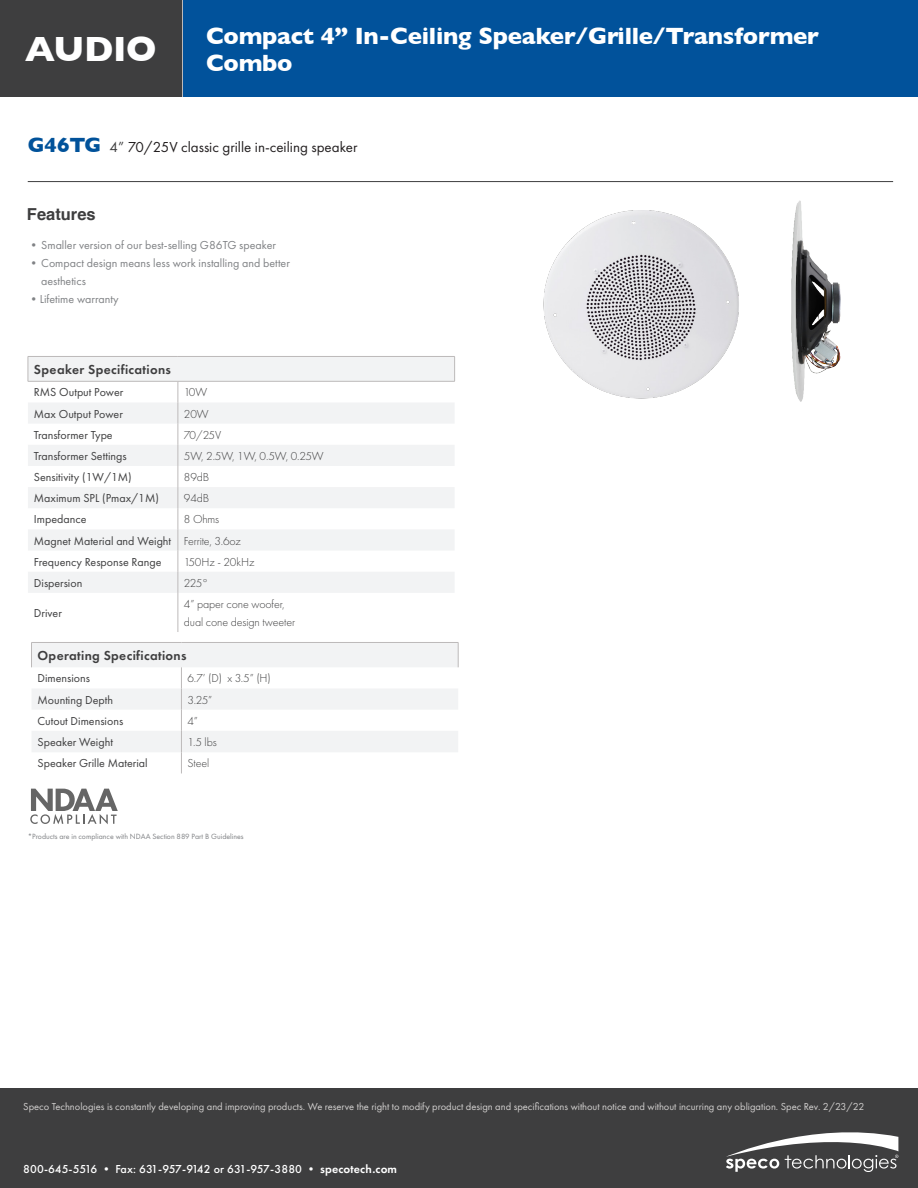
<style>
.page{position:relative;width:918px;height:1188px;background:#fff}
.page>*{position:absolute;margin:0;border:0;box-sizing:border-box;transform-origin:0 0}
.PRODUCT_NAME{font:700 35.7px "Gill Sans";letter-spacing:-.01em;color:#fff}
.PRODUCT_NAME-2{font:700 24px "Gill Sans";letter-spacing:-.01em;color:#fff}
.DESCRIPTIONS{font:700 16.5px "Helvetica";color:#3e3e3f}
.PRODUCT_NAME-3{font:15px "Futura PT";color:#231f20}
.DESCRIPTIONS-2{font:600 13.5px "Futura PT";letter-spacing:.025em;color:#3e3e3f}
.DESCRIPTIONS-3{font:12px "Futura PT";color:#3e3e3f}
.DESCRIPTIONS-4{font:300 12px "Futura PT";letter-spacing:-.01em;color:#3e3e3f}
.DESCRIPTIONS-5{font:12px/18px "Futura PT";color:#808285}
.ADDRESS{font:500 12px "Futura PT";letter-spacing:-.015em;color:#fff}
.DESCRIPTIONS-6{font:10.5px "Futura PT";color:#d1cfce}
.DESCRIPTIONS-7{font:7.8px "Futura PT";color:#808285}
.s1{font-family:"Gill Sans";font-weight:700;font-size:21px;color:#01529a}
.s2{color:#3e3e3f}
.s3{font-weight:600}
</style>
<div class="page">
<hr style="left:181px;top:0;width:3px;height:96px;background:#bdbaba">
<div style="left:184px;top:0;width:734px;height:96px;background:#01529b"></div>
<div style="left:0;top:0;width:181px;height:96px;background:#3e3e3f"></div>
<div style="left:0;top:1088px;width:918px;height:100px;background:#3e3e3f"></div>
<hr style="left:28px;top:181px;width:865px;height:1px;background:#3e3e3f">
<svg style="left:726px;top:1132px;width:172px;height:40px"></svg>
<svg style="left:28px;top:357px;width:426px;height:236px;fill:#f2f3f4"></svg>
<svg style="left:454px;top:357px;width:1px;height:24px"></svg>
<svg style="left:178px;top:382px;width:1px;height:211px"></svg>
<hr style="left:178px;top:593px;width:1px;height:39px;background:#bdbaba">
<hr style="left:28px;top:356px;width:150px;height:1px;background:#bdbaba">
<svg style="left:28px;top:357px;width:1px;height:24px"></svg>
<hr style="left:178px;top:356px;width:277px;height:1px;background:#bdbaba">
<hr style="left:28px;top:381px;width:150px;height:1px;background:#bdbaba">
<hr style="left:178px;top:381px;width:277px;height:1px;background:#bdbaba">
<svg style="left:32px;top:643px;width:426px;height:109px;fill:#f2f3f4"></svg>
<svg style="left:458px;top:643px;width:1px;height:24px"></svg>
<svg style="left:181px;top:667px;width:1px;height:106px"></svg>
<hr style="left:31px;top:642px;width:150px;height:1px;background:#bdbaba">
<svg style="left:31px;top:643px;width:1px;height:24px"></svg>
<hr style="left:181px;top:642px;width:277px;height:1px;background:#bdbaba">
<img style="left:543px;top:210px;width:196px;height:189px">
<img style="left:791px;top:200px;width:50px;height:202px">
<svg style="left:30px;top:789px;width:88px;height:35px"></svg>
<p class="PRODUCT_NAME" style="left:25px;top:21px;width:133px">AUDIO</p>
<p class="PRODUCT_NAME-2" style="left:206px;top:17px;width:615px">Compact 4” In-Ceiling Speaker/Grille/Transformer</p>
<p class="PRODUCT_NAME-2" style="left:206px;top:44px;width:88px">Combo</p>
<p class="PRODUCT_NAME-3" style="left:28px;top:138px;width:331px"><span class="s1">G46TG</span> <span class="s2">4”</span> 70/25V classic grille in-ceiling speaker</p>
<p class="DESCRIPTIONS" style="left:27px;top:201px;width:70px">Features</p>
<p class="DESCRIPTIONS-5" style="left:28px;top:236px;width:250px">•Smaller version of our best-selling G86TG speaker</p>
<p class="DESCRIPTIONS-5" style="left:41px;top:254px;width:250px;text-indent:-14px">•Compact design means less work installing and better aesthetics</p>
<p class="DESCRIPTIONS-5" style="left:28px;top:290px;width:93px">•Lifetime warranty</p>
<p class="DESCRIPTIONS-2" style="left:34px;top:361px;width:139px">Speaker Specifications</p>
<p class="DESCRIPTIONS-3" style="left:34px;top:385px;width:91px">RMS Output Power</p>
<p class="DESCRIPTIONS-4" style="left:184px;top:386px;width:25px">10W</p>
<p class="DESCRIPTIONS-3" style="left:34px;top:407px;width:91px">Max Output Power</p>
<p class="DESCRIPTIONS-4" style="left:184px;top:407px;width:26px">20W</p>
<p class="DESCRIPTIONS-3" style="left:34px;top:428px;width:80px">Transformer Type</p>
<p class="DESCRIPTIONS-4" style="left:184px;top:428px;width:39px">70/25V</p>
<p class="DESCRIPTIONS-3" style="left:34px;top:449px;width:94px">Transformer Settings</p>
<p class="DESCRIPTIONS-4" style="left:184px;top:449px;width:141px">5W, 2.5W, 1W, 0.5W, 0.25W</p>
<p class="DESCRIPTIONS-3" style="left:34px;top:470px;width:99px">Sensitivity (1W/1M)</p>
<p class="DESCRIPTIONS-4" style="left:184px;top:470px;width:27px">89dB</p>
<p class="DESCRIPTIONS-3" style="left:34px;top:491px;width:127px">Maximum SPL (Pmax/1M)</p>
<p class="DESCRIPTIONS-4" style="left:184px;top:491px;width:27px">94dB</p>
<p class="DESCRIPTIONS-3" style="left:34px;top:512px;width:54px">Impedance</p>
<p class="DESCRIPTIONS-4" style="left:184px;top:513px;width:37px">8 Ohms</p>
<p class="DESCRIPTIONS-3" style="left:34px;top:533px;width:139px">Magnet Material and Weight</p>
<p class="DESCRIPTIONS-4" style="left:184px;top:534px;width:58px">Ferrite, 3.6oz</p>
<p class="DESCRIPTIONS-3" style="left:34px;top:555px;width:129px">Frequency Response Range</p>
<p class="DESCRIPTIONS-4" style="left:184px;top:555px;width:72px">150Hz - 20kHz</p>
<p class="DESCRIPTIONS-3" style="left:34px;top:576px;width:50px">Dispersion</p>
<p class="DESCRIPTIONS-4" style="left:184px;top:576px;width:26px">225°</p>
<p class="DESCRIPTIONS-3" style="left:34px;top:606px;width:30px">Driver</p>
<p class="DESCRIPTIONS-4" style="left:184px;top:597px;width:102px">4” paper cone woofer,</p>
<p class="DESCRIPTIONS-4" style="left:184px;top:615px;width:113px">dual cone design tweeter</p>
<p class="DESCRIPTIONS-2" style="left:38px;top:647px;width:151px">Operating Specifications</p>
<p class="DESCRIPTIONS-3" style="left:38px;top:671px;width:54px">Dimensions</p>
<p class="DESCRIPTIONS-4" style="left:187px;top:672px;width:85px">6.7’ (D) x 3.5” (H)</p>
<p class="DESCRIPTIONS-3" style="left:38px;top:693px;width:77px">Mounting Depth</p>
<p class="DESCRIPTIONS-4" style="left:187px;top:693px;width:26px">3.25”</p>
<p class="DESCRIPTIONS-3" style="left:38px;top:714px;width:87px">Cutout Dimensions</p>
<p class="DESCRIPTIONS-4" style="left:187px;top:714px;width:12px">4”</p>
<p class="DESCRIPTIONS-3" style="left:38px;top:735px;width:77px">Speaker Weight</p>
<p class="DESCRIPTIONS-4" style="left:187px;top:735px;width:31px">1.5 lbs</p>
<p class="DESCRIPTIONS-3" style="left:38px;top:756px;width:112px">Speaker Grille Material</p>
<p class="DESCRIPTIONS-4" style="left:187px;top:757px;width:23px">Steel</p>
<p class="DESCRIPTIONS-7" style="left:28px;top:832px;width:217px">*Products are in compliance with NDAA Section 889 Part B Guidelines</p>
<p class="DESCRIPTIONS-6" style="left:23px;top:1100px;width:843px">Speco Technologies is constantly developing and improving products. We reserve the right to modify product design and specifications without notice and without incurring any obligation. Spec Rev. 2/23/22</p>
<p class="ADDRESS" style="left:23px;top:1162px;width:375px">800-645-5516 • Fax: 631-957-9142 or 631-957-3880 • <span class="s3">specotech.com</span></p>
</div>
